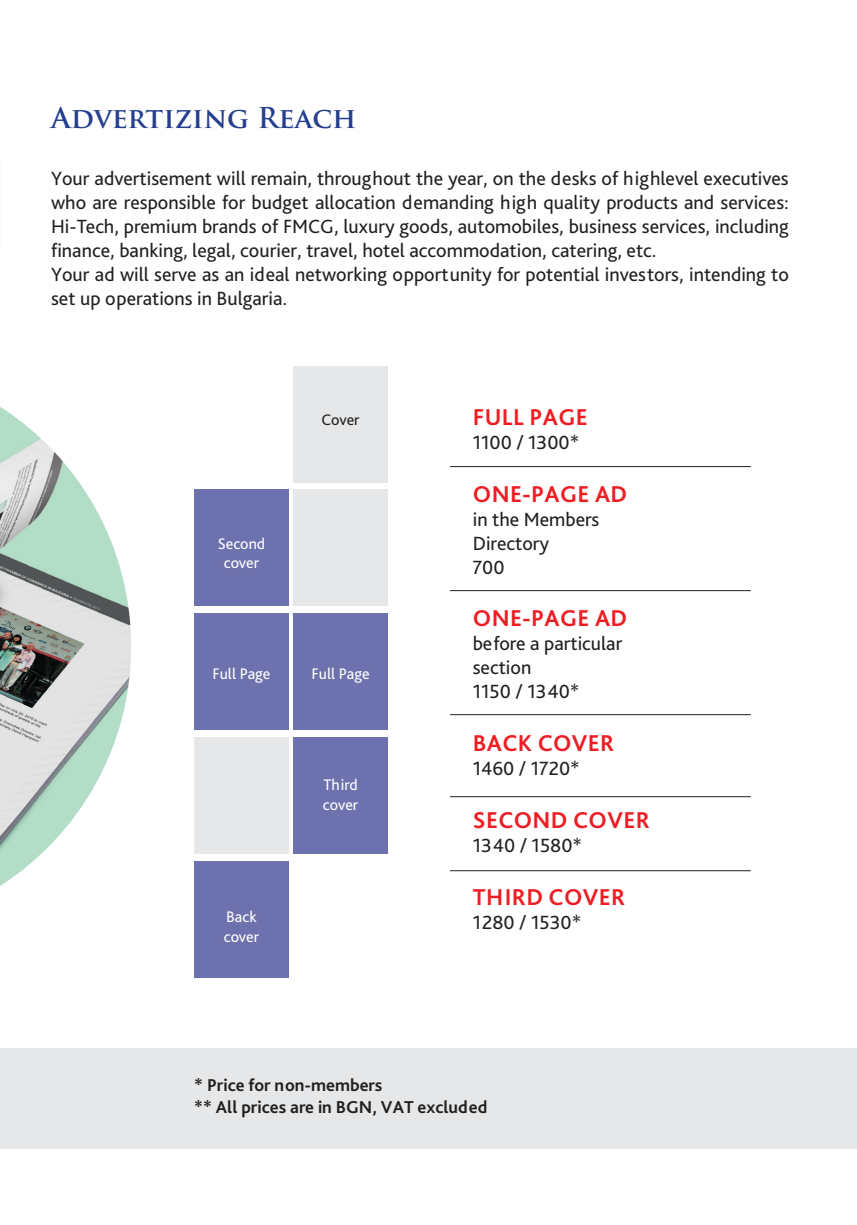
<style>
.page{position:relative;width:857px;height:1225px;background:#fff}
.page>*{position:absolute;margin:0;border:0;box-sizing:border-box;transform-origin:0 0}
.t1{font:700 28px "Trajan Pro";color:#253f8e}
.t2{font:700 24px "Bliss Pro";letter-spacing:.015em;color:#ee1d23}
.t3{font:20px/24px "Bliss Pro";color:#231f20}
.t4{font:700 18px "Bliss Pro";color:#231f20}
.t5{font:16px "Bliss Pro";color:#fff}
.t6{font:16px "Bliss Pro";letter-spacing:-.005em;color:#231f20}
</style>
<div class="page">
<div style="left:0;top:1048px;width:856px;height:101px;background:#e6e7e9"></div>
<div style="left:194px;top:490px;width:94px;height:116px;background:#6d71ad"></div>
<div style="left:194px;top:737px;width:94px;height:116px;background:#e6e7e9"></div>
<div style="left:194px;top:861px;width:94px;height:116px;background:#6d71ad"></div>
<div style="left:194px;top:613px;width:94px;height:116px;background:#6d71ad"></div>
<div style="left:293px;top:613px;width:94px;height:116px;background:#6d71ad"></div>
<div style="left:293px;top:490px;width:94px;height:116px;background:#e6e7e9"></div>
<div style="left:293px;top:737px;width:94px;height:116px;background:#6d71ad"></div>
<div style="left:293px;top:366px;width:94px;height:116px;background:#e6e7e9"></div>
<img style="left:0;top:407px;width:131px;height:479px">
<hr style="left:450px;top:466px;width:300px;height:1px;background:#231f20">
<hr style="left:450px;top:590px;width:300px;height:1px;background:#231f20">
<hr style="left:450px;top:714px;width:300px;height:1px;background:#231f20">
<hr style="left:450px;top:796px;width:300px;height:1px;background:#231f20">
<hr style="left:450px;top:870px;width:300px;height:1px;background:#231f20">
<p class="t1" style="left:51px;top:101px;width:307px">Advertizing Reach</p>
<p class="t3" style="left:51px;top:166px;width:739px;text-align:justify">Your advertisement will remain, throughout the year, on the desks of highlevel executives who are responsible for budget allocation demanding high quality products and services:<br>Hi-Tech, premium brands of FMCG, luxury goods, automobiles, business services, including finance, banking, legal, courier, travel, hotel accommodation, catering, etc.</p>
<p class="t3" style="left:51px;top:262px;width:739px">Your ad will serve as an ideal networking opportunity for potential investors, intending to set up operations in Bulgaria.</p>
<p class="t5" style="left:217px;top:534px;width:49px">Second</p>
<p class="t5" style="left:224px;top:553px;width:37px">cover</p>
<p class="t6" style="left:321px;top:410px;width:39px">Cover</p>
<p class="t5" style="left:212px;top:663px;width:60px">Full Page</p>
<p class="t5" style="left:311px;top:663px;width:60px">Full Page</p>
<p class="t5" style="left:226px;top:907px;width:32px">Back</p>
<p class="t5" style="left:224px;top:926px;width:37px">cover</p>
<p class="t5" style="left:323px;top:775px;width:36px">Third</p>
<p class="t5" style="left:323px;top:794px;width:37px">cover</p>
<p class="t2" style="left:472px;top:402px;width:116px">FULL PAGE</p>
<p class="t3" style="left:472px;top:429px;width:108px">1100 / 1300*</p>
<p class="t2" style="left:472px;top:478px;width:156px">ONE-PAGE AD</p>
<p class="t3" style="left:472px;top:506px;width:128px">in the Members<br>Directory</p>
<p class="t3" style="left:472px;top:554px;width:33px">700</p>
<p class="t2" style="left:472px;top:603px;width:156px">ONE-PAGE AD</p>
<p class="t3" style="left:472px;top:631px;width:151px">before a particular section</p>
<p class="t3" style="left:472px;top:679px;width:108px">1150 / 1340*</p>
<p class="t2" style="left:472px;top:728px;width:143px">BACK COVER</p>
<p class="t3" style="left:472px;top:756px;width:108px">1460 / 1720*</p>
<p class="t2" style="left:472px;top:805px;width:178px">SECOND COVER</p>
<p class="t3" style="left:472px;top:833px;width:111px">1340 / 1580*</p>
<p class="t2" style="left:472px;top:882px;width:154px">THIRD COVER</p>
<p class="t3" style="left:472px;top:909px;width:110px">1280 / 1530*</p>
<p class="t4" style="left:194px;top:1073px;width:189px">* Price for non-members</p>
<p class="t4" style="left:194px;top:1095px;width:294px">** All prices are in BGN, VAT excluded</p>
</div>
